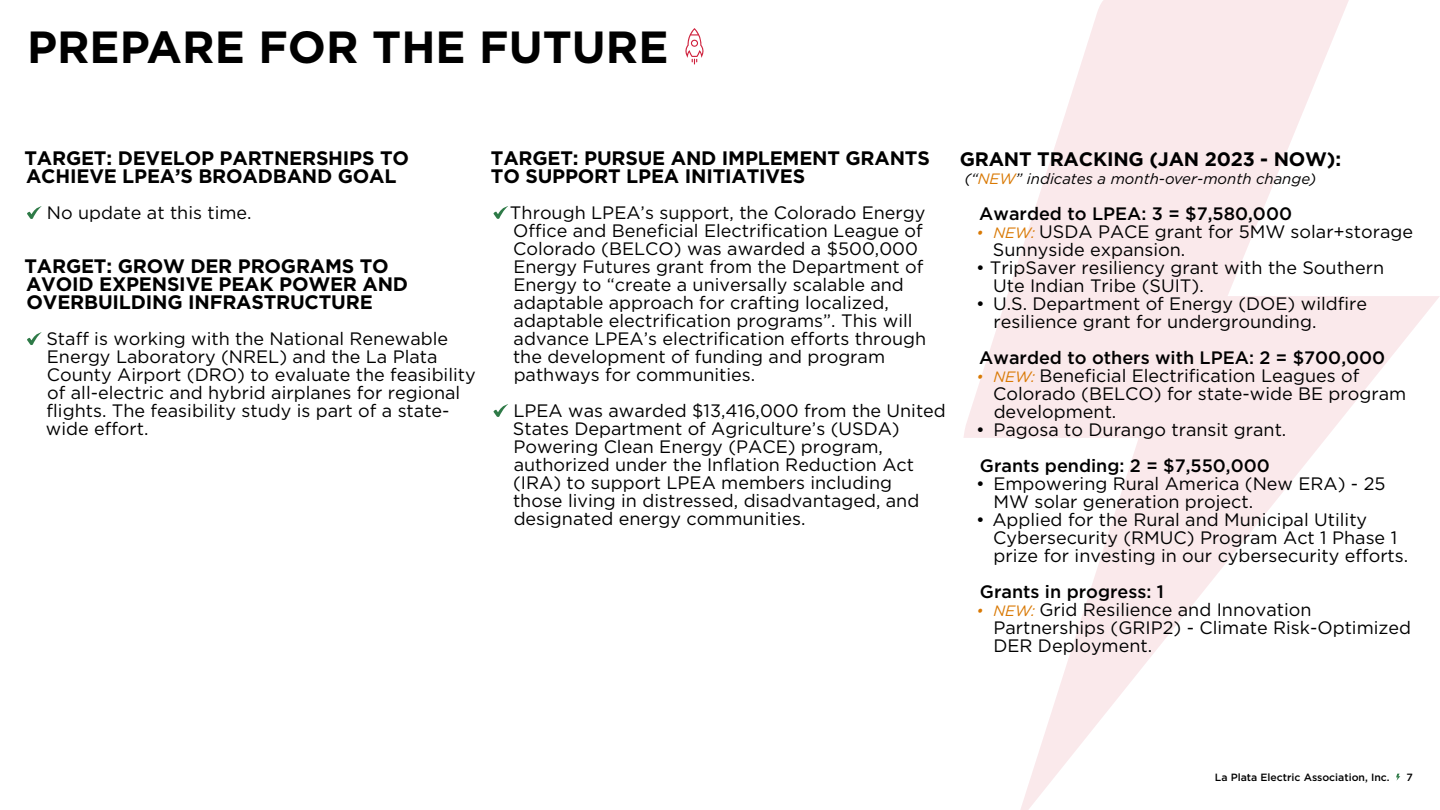
<style>
.page{position:relative;width:1440px;height:810px;background:#fff}
.page>*{position:absolute;margin:0;border:0;box-sizing:border-box;transform-origin:0 0}
.t1{font:700 45px "Gotham";color:#000}
.t2{font:700 19.5px/18px "Gotham";letter-spacing:-.01em;color:#000}
.t3{font:18px/18px "Gotham";color:#000}
.t4{font:500 18px "Gotham";color:#000}
.t5{font:italic 15px "Gotham";color:#000}
.t6{font:500 10.5px "Gotham";color:#000}
.s1{color:#d97904}
.s2{font-style:italic;font-size:15px;color:#d97904}
</style>
<div class="page">
<svg style="left:964px;top:0;width:476px;height:810px"></svg>
<svg style="left:685px;top:28px;width:19px;height:36px"></svg>
<svg style="left:27px;top:206px;width:15px;height:13px"></svg>
<svg style="left:27px;top:332px;width:15px;height:13px"></svg>
<svg style="left:493px;top:206px;width:15px;height:13px"></svg>
<svg style="left:493px;top:404px;width:15px;height:13px"></svg>
<h1 class="t1" style="left:27px;top:17px;width:643px">PREPARE FOR THE FUTURE</h1>
<p class="t2" style="left:24px;top:149px;width:386px">TARGET: DEVELOP PARTNERSHIPS TO<br>ACHIEVE LPEA’S BROADBAND GOAL</p>
<p class="t3" style="left:47px;top:203px;width:206px">No update at this time.</p>
<p class="t2" style="left:24px;top:257px;width:385px">TARGET: GROW DER PROGRAMS TO<br>AVOID EXPENSIVE PEAK POWER AND<br>OVERBUILDING INFRASTRUCTURE</p>
<p class="t3" style="left:46px;top:329px;width:431px">Staff is working with the National Renewable Energy Laboratory (NREL) and the La Plata County Airport (DRO) to evaluate the feasibility of all-electric and hybrid airplanes for regional flights. The feasibility study is part of a state&shy;wide effort.</p>
<p class="t2" style="left:491px;top:149px;width:440px">TARGET: PURSUE AND IMPLEMENT GRANTS<br>TO SUPPORT LPEA INITIATIVES</p>
<p class="t3" style="left:510px;top:203px;width:418px">Through LPEA’s support, the Colorado Energy Office and Beneficial Electrification League of Colorado (BELCO) was awarded a $500,000<br>Energy Futures grant from the Department of Energy to “create a universally scalable and adaptable approach for crafting localized, adaptable electrification programs”. This will advance LPEA’s electrification efforts through the development of funding and program pathways for communities.</p>
<p class="t3" style="left:513px;top:401px;width:434px">LPEA was awarded $13,416,000 from the United States Department of Agriculture’s (USDA)<br>Powering Clean Energy (PACE) program, authorized under the Inflation Reduction Act (IRA) to support LPEA members including those living in distressed, disadvantaged, and designated energy communities.</p>
<p class="t2" style="left:960px;top:150px;width:383px">GRANT TRACKING (JAN 2023 - NOW):</p>
<p class="t5" style="left:964px;top:169px;width:353px">(“<span class="s1">NEW</span>” indicates a month-over-month change)</p>
<p class="t4" style="left:979px;top:202px;width:314px">Awarded to LPEA: 3 = $7,580,000</p>
<p class="t3" style="left:993px;top:222px;width:422px;text-indent:-16px"><span class="s2">• NEW:</span> USDA PACE grant for 5MW solar+storage<br>Sunnyside expansion.</p>
<p class="t3" style="left:993px;top:258px;width:393px;text-indent:-17px">• TripSaver resiliency grant with the Southern<br>Ute Indian Tribe (SUIT).</p>
<p class="t3" style="left:994px;top:294px;width:375px;text-indent:-18px">• U.S. Department of Energy (DOE) wildfire resilience grant for undergrounding.</p>
<p class="t4" style="left:979px;top:346px;width:408px">Awarded to others with LPEA: 2 = $700,000</p>
<p class="t3" style="left:993px;top:366px;width:414px;text-indent:-17px"><span class="s2">• NEW:</span> Beneficial Electrification Leagues of<br>Colorado (BELCO) for state-wide BE program development.</p>
<p class="t3" style="left:976px;top:420px;width:312px">• Pagosa to Durango transit grant.</p>
<p class="t4" style="left:980px;top:454px;width:291px">Grants pending: 2 = $7,550,000</p>
<p class="t3" style="left:993px;top:474px;width:394px;text-indent:-17px">• Empowering Rural America (New ERA) - 25<br>MW solar generation project.</p>
<p class="t3" style="left:993px;top:510px;width:417px;text-indent:-17px">• Applied for the Rural and Municipal Utility<br>Cybersecurity (RMUC) Program Act 1 Phase 1 prize for investing in our cybersecurity efforts.</p>
<p class="t4" style="left:980px;top:580px;width:185px">Grants in progress: 1</p>
<p class="t3" style="left:993px;top:600px;width:419px;text-indent:-17px"><span class="s2">• NEW:</span> Grid Resilience and Innovation<br>Partnerships (GRIP2) - Climate Risk-Optimized<br>DER Deployment.</p>
<p class="t6" style="left:1215px;top:770px;width:176px">La Plata Electric Association, Inc.</p>
<p class="t6" style="left:1407px;top:770px;width:8px">7</p>
</div>
